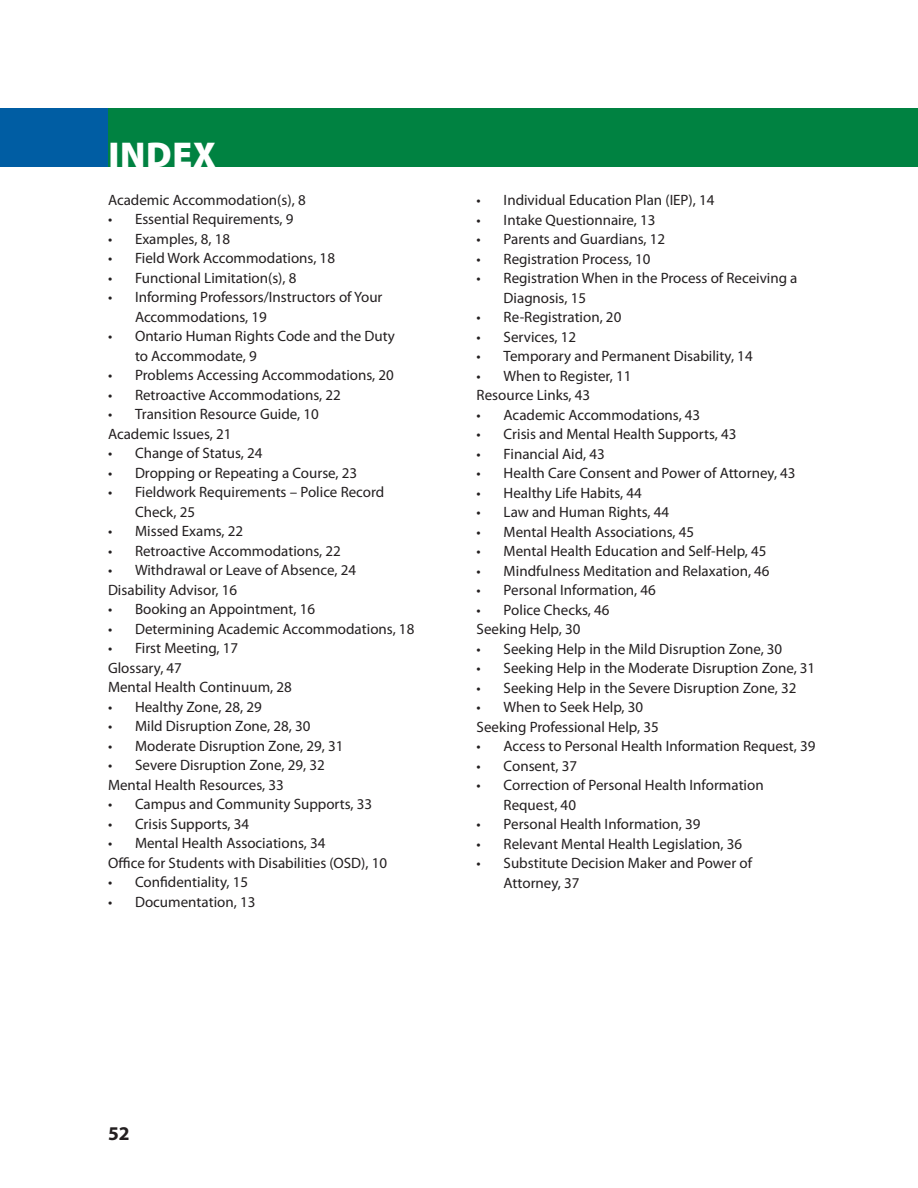
<style>
.page{position:relative;width:918px;height:1188px;background:#fff}
.page>*{position:absolute;margin:0;border:0;box-sizing:border-box;transform-origin:0 0}
.t1{font:900 36px "Myriad Pro";letter-spacing:.02em;color:#fff}
.t2{font:700 19.5px "Myriad Pro";color:#231f20}
.t3{font:15px/19.5px "Myriad Pro";color:#231f20}
</style>
<div class="page">
<div style="left:108px;top:108px;width:810px;height:58px;background:#008241"></div>
<div style="left:0;top:108px;width:108px;height:58px;background:#005da3"></div>
<h1 class="t1" style="left:108px;top:142px;width:109px">INDEX</h1>
<p class="t3" style="left:108px;top:191px;width:199px">Academic Accommodation(s), 8</p>
<p class="t3" style="left:108px;top:211px;width:187px">• Essential Requirements, 9</p>
<p class="t3" style="left:108px;top:230px;width:124px">• Examples, 8, 18</p>
<p class="t3" style="left:108px;top:250px;width:229px">• Field Work Accommodations, 18</p>
<p class="t3" style="left:108px;top:269px;width:190px">• Functional Limitation(s), 8</p>
<p class="t3" style="left:135px;top:289px;width:249px;text-indent:-27px">• Informing Professors/Instructors of Your<br>Accommodations, 19</p>
<p class="t3" style="left:135px;top:328px;width:262px;text-indent:-27px">• Ontario Human Rights Code and the Duty to Accommodate, 9</p>
<p class="t3" style="left:108px;top:367px;width:287px">• Problems Accessing Accommodations, 20</p>
<p class="t3" style="left:108px;top:386px;width:234px">• Retroactive Accommodations, 22</p>
<p class="t3" style="left:108px;top:406px;width:212px">• Transition Resource Guide, 10<br>Academic Issues, 21</p>
<p class="t3" style="left:108px;top:445px;width:156px">• Change of Status, 24</p>
<p class="t3" style="left:108px;top:464px;width:251px">• Dropping or Repeating a Course, 23</p>
<p class="t3" style="left:135px;top:484px;width:251px;text-indent:-27px">• Fieldwork Requirements – Police Record<br>Check, 25</p>
<p class="t3" style="left:108px;top:523px;width:137px">• Missed Exams, 22</p>
<p class="t3" style="left:108px;top:542px;width:234px">• Retroactive Accommodations, 22</p>
<p class="t3" style="left:108px;top:562px;width:250px">• Withdrawal or Leave of Absence, 24<br>Disability Advisor, 16</p>
<p class="t3" style="left:108px;top:601px;width:209px">• Booking an Appointment, 16</p>
<p class="t3" style="left:108px;top:620px;width:308px">• Determining Academic Accommodations, 18</p>
<p class="t3" style="left:108px;top:640px;width:185px">• First Meeting, 17<br>Glossary, 47<br>Mental Health Continuum, 28</p>
<p class="t3" style="left:108px;top:698px;width:155px">• Healthy Zone, 28, 29</p>
<p class="t3" style="left:108px;top:718px;width:204px">• Mild Disruption Zone, 28, 30</p>
<p class="t3" style="left:108px;top:737px;width:237px">• Moderate Disruption Zone, 29, 31</p>
<p class="t3" style="left:108px;top:757px;width:218px">• Severe Disruption Zone, 29, 32<br>Mental Health Resources, 33</p>
<p class="t3" style="left:108px;top:796px;width:266px">• Campus and Community Supports, 33</p>
<p class="t3" style="left:108px;top:815px;width:143px">• Crisis Supports, 34</p>
<p class="t3" style="left:108px;top:835px;width:281px">• Mental Health Associations, 34<br>Office for Students with Disabilities (OSD), 10</p>
<p class="t3" style="left:108px;top:874px;width:142px">• Confidentiality, 15</p>
<p class="t3" style="left:108px;top:893px;width:149px">• Documentation, 13</p>
<p class="t3" style="left:477px;top:192px;width:239px">• Individual Education Plan (IEP), 14</p>
<p class="t3" style="left:477px;top:211px;width:180px">• Intake Questionnaire, 13</p>
<p class="t3" style="left:477px;top:231px;width:190px">• Parents and Guardians, 12</p>
<p class="t3" style="left:477px;top:250px;width:175px">• Registration Process, 10</p>
<p class="t3" style="left:504px;top:270px;width:295px;text-indent:-27px">• Registration When in the Process of Receiving a<br>Diagnosis, 15</p>
<p class="t3" style="left:477px;top:309px;width:146px">• Re-Registration, 20</p>
<p class="t3" style="left:477px;top:328px;width:101px">• Services, 12</p>
<p class="t3" style="left:477px;top:348px;width:278px">• Temporary and Permanent Disability, 14</p>
<p class="t3" style="left:477px;top:367px;width:156px">• When to Register, 11<br>Resource Links, 43</p>
<p class="t3" style="left:477px;top:406px;width:225px">• Academic Accommodations, 43</p>
<p class="t3" style="left:477px;top:426px;width:261px">• Crisis and Mental Health Supports, 43</p>
<p class="t3" style="left:477px;top:445px;width:130px">• Financial Aid, 43</p>
<p class="t3" style="left:477px;top:465px;width:321px">• Health Care Consent and Power of Attorney, 43</p>
<p class="t3" style="left:477px;top:484px;width:167px">• Healthy Life Habits, 44</p>
<p class="t3" style="left:477px;top:504px;width:194px">• Law and Human Rights, 44</p>
<p class="t3" style="left:477px;top:523px;width:219px">• Mental Health Associations, 45</p>
<p class="t3" style="left:477px;top:543px;width:291px">• Mental Health Education and Self-Help, 45</p>
<p class="t3" style="left:477px;top:562px;width:295px">• Mindfulness Meditation and Relaxation, 46</p>
<p class="t3" style="left:477px;top:582px;width:181px">• Personal Information, 46</p>
<p class="t3" style="left:477px;top:601px;width:134px">• Police Checks, 46<br>Seeking Help, 30</p>
<p class="t3" style="left:477px;top:640px;width:307px">• Seeking Help in the Mild Disruption Zone, 30</p>
<p class="t3" style="left:477px;top:660px;width:340px">• Seeking Help in the Moderate Disruption Zone, 31</p>
<p class="t3" style="left:477px;top:679px;width:321px">• Seeking Help in the Severe Disruption Zone, 32</p>
<p class="t3" style="left:477px;top:699px;width:184px">• When to Seek Help, 30<br>Seeking Professional Help, 35</p>
<p class="t3" style="left:477px;top:738px;width:340px">• Access to Personal Health Information Request, 39</p>
<p class="t3" style="left:477px;top:757px;width:102px">• Consent, 37</p>
<p class="t3" style="left:504px;top:777px;width:262px;text-indent:-27px">• Correction of Personal Health Information<br>Request, 40</p>
<p class="t3" style="left:477px;top:816px;width:225px">• Personal Health Information, 39</p>
<p class="t3" style="left:477px;top:835px;width:267px">• Relevant Mental Health Legislation, 36</p>
<p class="t3" style="left:504px;top:855px;width:250px;text-indent:-27px">• Substitute Decision Maker and Power of<br>Attorney, 37</p>
<h2 class="t2" style="left:108px;top:1126px;width:23px">52</h2>
</div>
